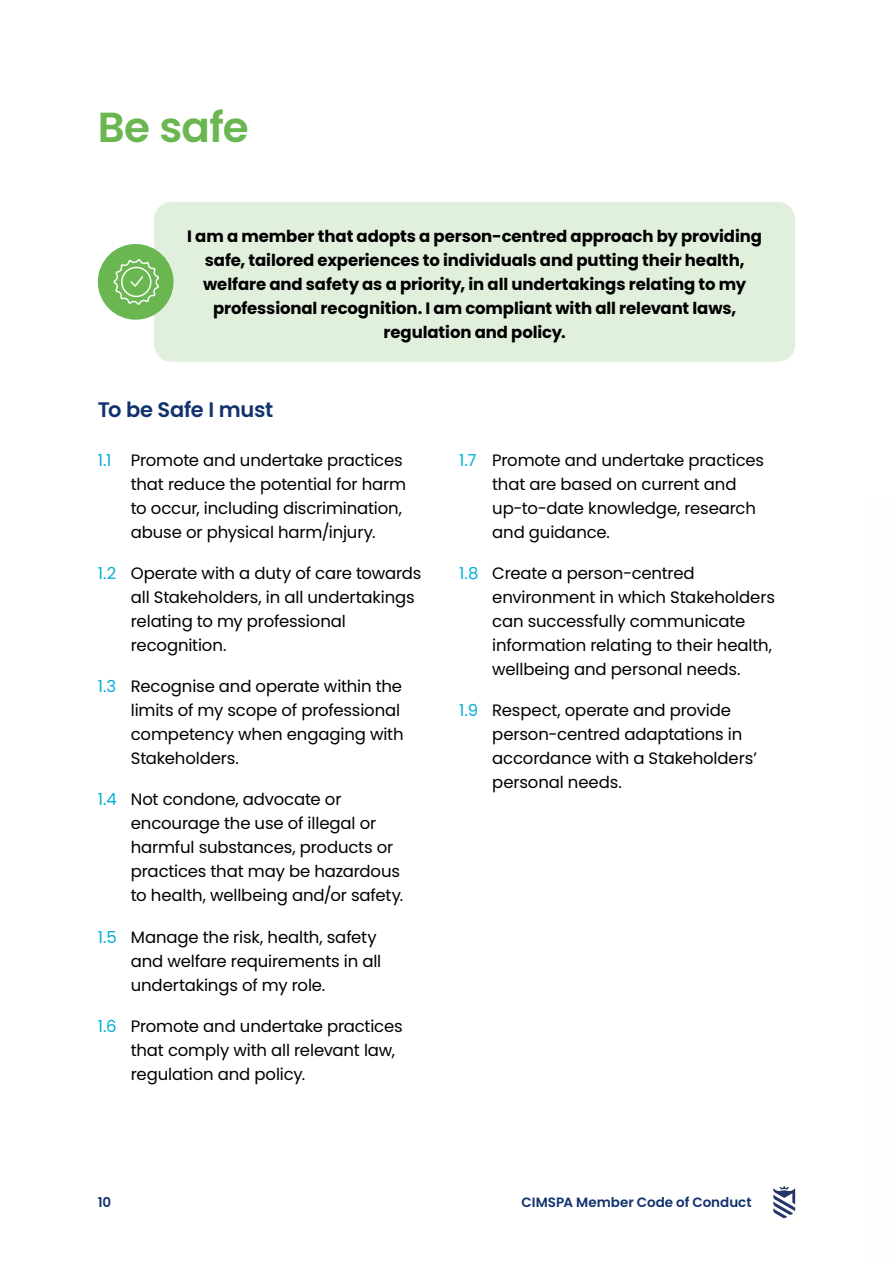
<style>
.page{position:relative;width:893px;height:1263px;background:#fff}
.page>*{position:absolute;margin:0;border:0;box-sizing:border-box;transform-origin:0 0}
.t1{font:600 42px "Poppins";letter-spacing:-.015em;color:#6ab651}
.t2{font:600 21px "Poppins";letter-spacing:-.015em;color:#12326e}
.Numbered_List{font:16.5px/24px "Poppins";letter-spacing:-.01em;color:#000}
.Body_text{font:700 16.5px/24px "Poppins";letter-spacing:-.005em;color:#000;text-align:center}
.t3{font:600 13.5px "Poppins";color:#12326e}
.s1{color:#00afd7}
</style>
<div class="page">
<svg style="left:773px;top:1186px;width:22px;height:32px"></svg>
<div style="left:154px;top:202px;width:641px;height:160px;background:#e1f0dc;border-radius:17px"></div>
<div style="left:98px;top:244px;width:75px;height:76px;background:#6ab651;border-radius:50%"></div>
<svg style="left:113px;top:259px;width:46px;height:46px"></svg>
<h2 class="t1" style="left:98px;top:103px;width:152px">Be safe</h2>
<p class="Body_text" style="left:187px;top:224px;width:576px">I am a member that adopts a person-centred approach by providing safe, tailored experiences to individuals and putting their health, welfare and safety as a priority, in all undertakings relating to my professional recognition. I am compliant with all relevant laws, regulation and policy.</p>
<h2 class="t2" style="left:98px;top:397px;width:177px">To be Safe I must</h2>
<p class="Numbered_List" style="left:131px;top:449px;width:277px;text-indent:-33px"><span class="s1">1.1</span> Promote and undertake practices that reduce the potential for harm to occur, including discrimination, abuse or physical harm/injury.</p>
<p class="Numbered_List" style="left:131px;top:562px;width:292px;text-indent:-33px"><span class="s1">1.2</span> Operate with a duty of care towards all Stakeholders, in all undertakings relating to my professional recognition.</p>
<p class="Numbered_List" style="left:131px;top:675px;width:274px;text-indent:-33px"><span class="s1">1.3</span> Recognise and operate within the limits of my scope of professional competency when engaging with<br>Stakeholders.</p>
<p class="Numbered_List" style="left:131px;top:788px;width:274px;text-indent:-33px"><span class="s1">1.4</span> Not condone, advocate or encourage the use of illegal or harmful substances, products or practices that may be hazardous to health, wellbeing and/or safety.</p>
<p class="Numbered_List" style="left:131px;top:925px;width:252px;text-indent:-33px"><span class="s1">1.5</span> Manage the risk, health, safety and welfare requirements in all undertakings of my role.</p>
<p class="Numbered_List" style="left:131px;top:1014px;width:273px;text-indent:-33px"><span class="s1">1.6</span> Promote and undertake practices that comply with all relevant law, regulation and policy.</p>
<p class="Numbered_List" style="left:492px;top:449px;width:273px;text-indent:-33px"><span class="s1">1.7</span> Promote and undertake practices that are based on current and up-to-date knowledge, research and guidance.</p>
<p class="Numbered_List" style="left:492px;top:562px;width:284px;text-indent:-33px"><span class="s1">1.8</span> Create a person-centred environment in which Stakeholders can successfully communicate information relating to their health, wellbeing and personal needs.</p>
<p class="Numbered_List" style="left:492px;top:699px;width:266px;text-indent:-33px"><span class="s1">1.9</span> Respect, operate and provide person-centred adaptations in accordance with a Stakeholders’ personal needs.</p>
<p class="t3" style="left:98px;top:1194px;width:15px">10</p>
<p class="t3" style="left:522px;top:1194px;width:231px">CIMSPA Member Code of Conduct</p>
</div>
